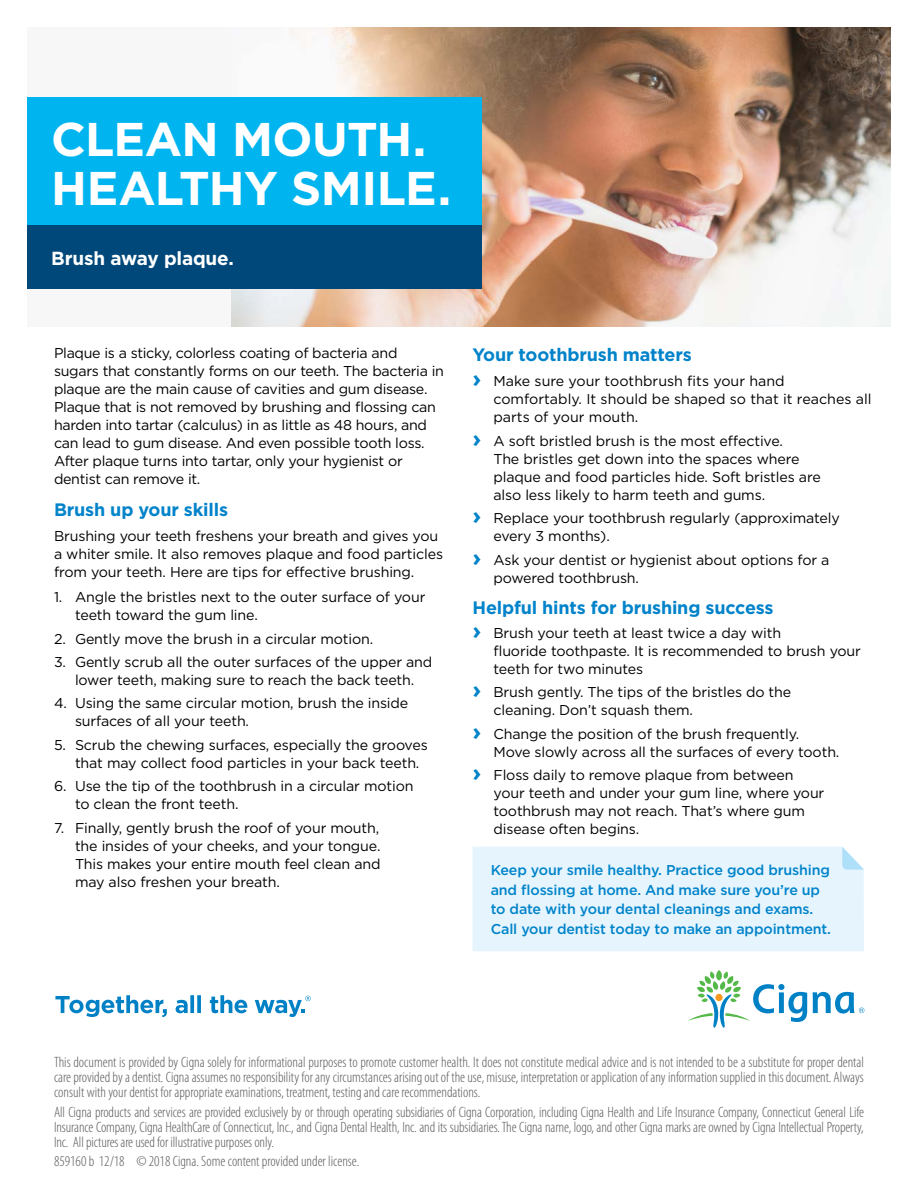
<style>
.page{position:relative;width:918px;height:1188px;background:#fff}
.page>*{position:absolute;margin:0;border:0;box-sizing:border-box;transform-origin:0 0}
.t1{font:700 47.25px/48.6px "Gotham";letter-spacing:-.02em;color:#fff}
.t2{font:700 18.9px "Gotham";letter-spacing:-.01em;color:#fff}
.t3{font:700 18px "Gotham";letter-spacing:-.01em;color:#0083ca}
.t4{font:300 condensed 15px/15px "Myriad Pro";color:#58595b;text-align:justify}
.t5{font:14.25px/18px "Gotham";letter-spacing:-.01em;color:#000}
.t6{font:500 14.25px/19.5px "Gotham";letter-spacing:-.01em;color:#0083ca}
.s1{font-weight:700;font-size:24px;color:#0083ca}
</style>
<div class="page">
<div style="left:27px;top:27px;width:864px;height:299px;background:#f7f7f7"></div>
<img style="left:232px;top:27px;width:659px;height:299px">
<div style="left:27px;top:98px;width:455px;height:187px;background:#00b5ef"></div>
<div style="left:27px;top:225px;width:455px;height:64px;background:#00487a"></div>
<div style="left:473px;top:847px;width:391px;height:104px;background:#e6f5fd"></div>
<svg style="left:55px;top:995px;width:112px;height:22px"></svg>
<svg style="left:176px;top:995px;width:25px;height:18px"></svg>
<svg style="left:210px;top:995px;width:37px;height:18px"></svg>
<svg style="left:255px;top:996px;width:56px;height:21px"></svg>
<svg style="left:688px;top:970px;width:176px;height:58px"></svg>
<h1 class="t1" style="left:51px;top:115px;width:401px">Clean mouth.<br>H ealthy smile.</h1>
<h2 class="t2" style="left:51px;top:246px;width:184px">Brush away plaque.</h2>
<p class="t5" style="left:54px;top:344px;width:391px">Plaque is a sticky, colorless coating of bacteria and sugars that constantly forms on our teeth. The bacteria in plaque are the main cause of cavities and gum disease.<br>Plaque that is not removed by brushing and flossing can harden into tartar (calculus) in as little as 48 hours, and can lead to gum disease. And even possible tooth loss.<br>After plaque turns into tartar, only your hygienist or dentist can remove it.</p>
<p class="t3" style="left:54px;top:498px;width:176px">Brush up your skills</p>
<p class="t5" style="left:54px;top:527px;width:391px">Brushing your teeth freshens your breath and gives you a whiter smile. It also removes plaque and food particles from your teeth. Here are tips for effective brushing.</p>
<p class="t5" style="left:75px;top:588px;width:352px;text-indent:-21px">1. Angle the bristles next to the outer surface of your teeth toward the gum line.</p>
<p class="t5" style="left:54px;top:629px;width:321px">2. Gently move the brush in a circular motion.</p>
<p class="t5" style="left:54px;top:653px;width:380px;text-align:center">3. Gently scrub all the outer surfaces of the upper and lower teeth, making sure to reach the back teeth.</p>
<p class="t5" style="left:75px;top:694px;width:335px;text-indent:-21px">4. Using the same circular motion, brush the inside surfaces of all your teeth.</p>
<p class="t5" style="left:75px;top:735px;width:354px;text-indent:-21px">5. Scrub the chewing surfaces, especially the grooves that may collect food particles in your back teeth.</p>
<p class="t5" style="left:75px;top:777px;width:340px;text-indent:-21px">6. Use the tip of the toothbrush in a circular motion to clean the front teeth.</p>
<p class="t5" style="left:75px;top:818px;width:307px;text-align:justify;text-indent:-21px">7. Finally, gently brush the roof of your mouth, the insides of your cheeks, and your tongue.<br>This makes your entire mouth feel clean and may also freshen your breath.</p>
<p class="t3" style="left:472px;top:343px;width:221px">Your toothbrush matters</p>
<p class="t5" style="left:493px;top:372px;width:380px;text-indent:-21px"><span class="s1">›</span> Make sure your toothbrush fits your hand comfortably. It should be shaped so that it reaches all parts of your mouth.</p>
<p class="t5" style="left:493px;top:431px;width:329px;text-indent:-21px"><span class="s1">›</span> A soft bristled brush is the most effective.<br>The bristles get down into the spaces where plaque and food particles hide. Soft bristles are also less likely to harm teeth and gums.</p>
<p class="t5" style="left:493px;top:509px;width:348px;text-indent:-21px"><span class="s1">›</span> Replace your toothbrush regularly (approximately every 3 months).</p>
<p class="t5" style="left:493px;top:550px;width:337px;text-indent:-21px"><span class="s1">›</span> Ask your dentist or hygienist about options for a powered toothbrush.</p>
<p class="t3" style="left:472px;top:596px;width:303px">Helpful hints for brushing success</p>
<p class="t5" style="left:493px;top:623px;width:369px;text-indent:-21px"><span class="s1">›</span> Brush your teeth at least twice a day with<br>fluoride toothpaste. It is recommended to brush your teeth for two minutes</p>
<p class="t5" style="left:493px;top:683px;width:299px;text-indent:-21px"><span class="s1">›</span> Brush gently. The tips of the bristles do the cleaning. Don’t squash them.</p>
<p class="t5" style="left:493px;top:724px;width:347px;text-indent:-21px"><span class="s1">›</span> Change the position of the brush frequently.<br>Move slowly across all the surfaces of every tooth.</p>
<p class="t5" style="left:493px;top:766px;width:332px;text-indent:-21px"><span class="s1">›</span> Floss daily to remove plaque from between your teeth and under your gum line, where your toothbrush may not reach. That’s where gum disease often begins.</p>
<p class="t6" style="left:491px;top:861px;width:342px">Keep your smile healthy. Practice good brushing and flossing at home. And make sure you’re up to date with your dental cleanings and exams.<br>Call your dentist today to make an appointment.</p>
<p class="t4" style="left:54px;top:1055px;width:812px">This document is provided by Cigna solely for informational purposes to promote customer health. It does not constitute medical advice and is not intended to be a substitute for proper dental care provided by a dentist. Cigna assumes no responsibility for any circumstances arising out of the use, misuse, interpretation or application of any information supplied in this document. Always consult with your dentist for appropriate examinations, treatment, testing and care recommendations.</p>
<p class="t4" style="left:54px;top:1105px;width:812px">All Cigna products and services are provided exclusively by or through operating subsidiaries of Cigna Corporation, including Cigna Health and Life Insurance Company, Connecticut General Life Insurance Company, Cigna HealthCare of Connecticut, Inc., and Cigna Dental Health, Inc. and its subsidiaries. The Cigna name, logo, and other Cigna marks are owned by Cigna Intellectual Property, Inc. All pictures are used for illustrative purposes only.</p>
<p class="t4" style="left:54px;top:1154px;width:307px">859160 b 12/18 © 2018 Cigna. Some content provided under license.</p>
</div>
